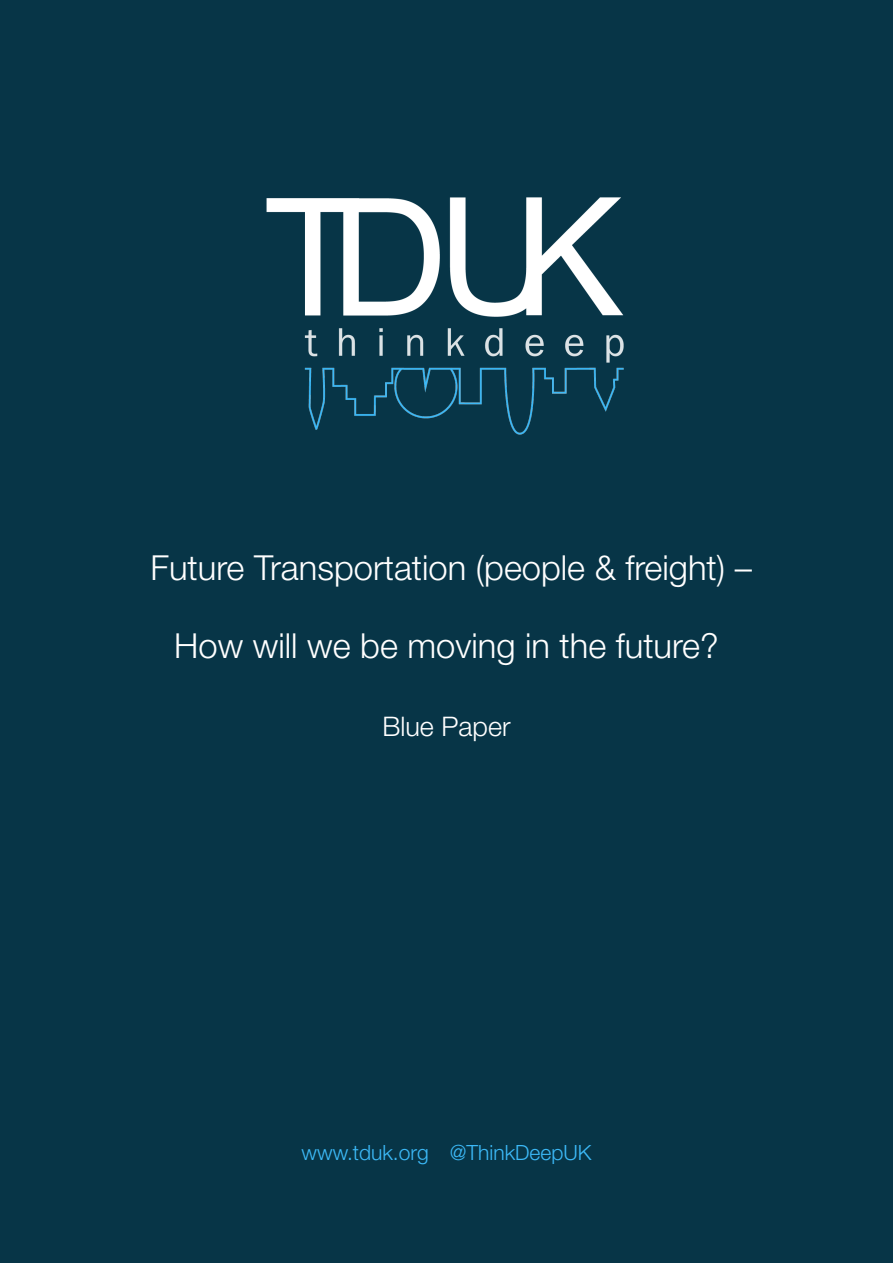
<style>
.page{position:relative;width:893px;height:1263px;background:#073547}
.page>*{position:absolute;margin:0;border:0;box-sizing:border-box;transform-origin:0 0}
.t1{font:300 34.5px "Helvetica Neue LT Std";color:#fff}
.t2{font:300 27px "Helvetica Neue LT Std";color:#fff}
.t3{font:300 21px "Helvetica Neue LT Std";color:#3cb9f7}
</style>
<div class="page">
<img style="left:266px;top:197px;width:358px;height:238px">
<p class="t1" style="left:151px;top:546px;width:603px">Future Transportation (people &amp; freight) –</p>
<p class="t1" style="left:174px;top:624px;width:546px">How will we be moving in the future?</p>
<p class="t2" style="left:382px;top:709px;width:130px">Blue Paper</p>
<p class="t3" style="left:302px;top:1140px;width:291px">www.tduk.org @ThinkDeepUK</p>
</div>
